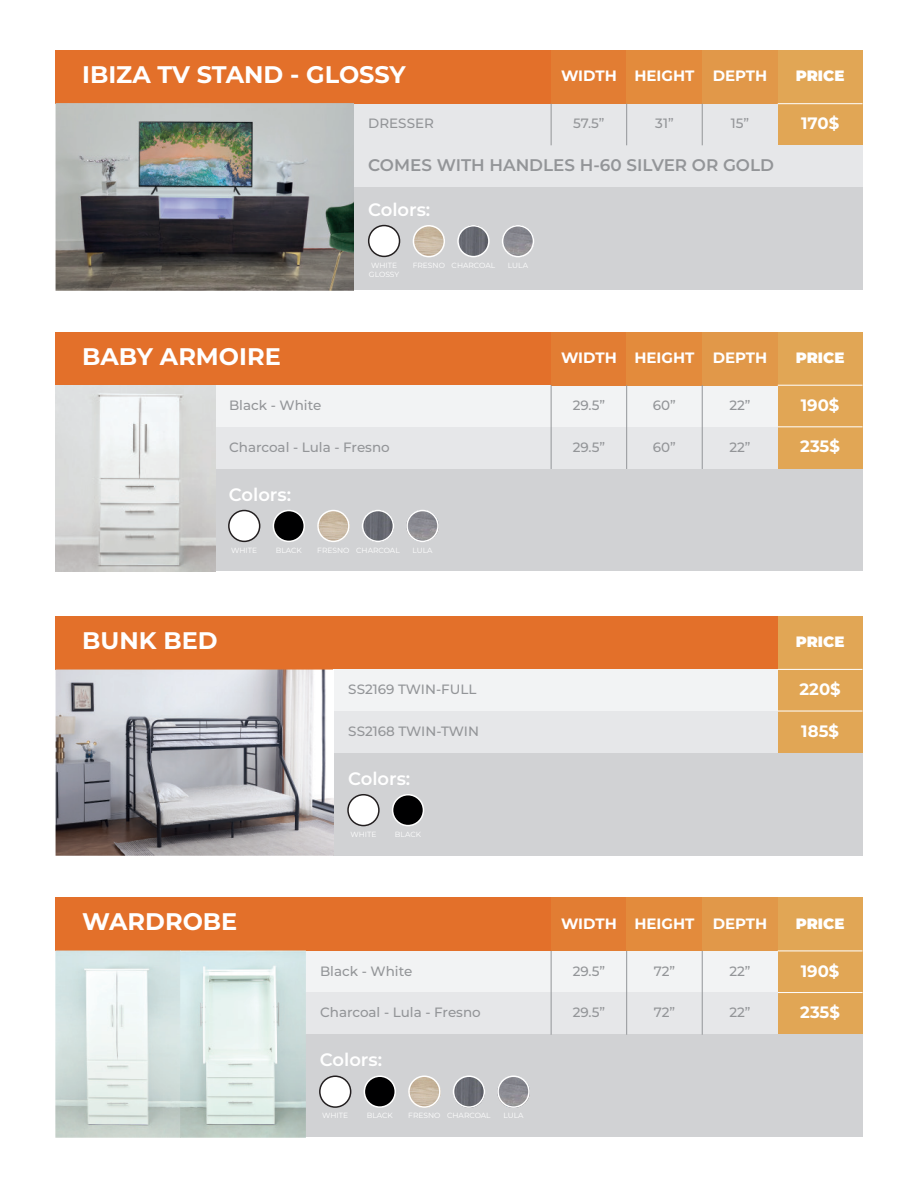
<style>
.page{position:relative;width:918px;height:1188px;background:#fff}
.page>*{position:absolute;margin:0;border:0;box-sizing:border-box;transform-origin:0 0}
.t1{font:700 24px "Montserrat";color:#fff}
.t2{font:600 18px "Montserrat";color:#fff}
.t3{font:600 16.8px "Montserrat";color:#939598}
.t4{font:700 16.5px "Montserrat";color:#fff}
.t5{font:700 15px "Montserrat";color:#fff}
.t6{font:900 15px "Montserrat";color:#fff}
.t7{font:500 13.5px "Montserrat";color:#939598}
.t8{font:7.5px/9px "Montserrat";color:#fff}
</style>
<div class="page">
<div style="left:353px;top:187px;width:509px;height:103px;background:#d1d2d4"></div>
<img style="left:413px;top:228px;width:32px;height:29px">
<div style="left:413px;top:225px;width:32px;height:32px;border:2px solid #fff;border-radius:50%"></div>
<img style="left:459px;top:228px;width:29px;height:29px">
<div style="left:457px;top:225px;width:33px;height:32px;border:2px solid #fff;border-radius:50%"></div>
<img style="left:502px;top:228px;width:32px;height:29px">
<div style="left:502px;top:225px;width:32px;height:32px;border:2px solid #fff;border-radius:50%"></div>
<div style="left:353px;top:145px;width:510px;height:42px;background:#e6e7e9"></div>
<div style="left:778px;top:51px;width:85px;height:94px;background:#e1a655"></div>
<div style="left:56px;top:51px;width:495px;height:53px;background:#e3702a"></div>
<div style="left:353px;top:104px;width:425px;height:41px;background:#e6e7e9"></div>
<div style="left:551px;top:51px;width:76px;height:53px;background:#e27d33"></div>
<div style="left:627px;top:51px;width:75px;height:53px;background:#e38b3c"></div>
<div style="left:702px;top:51px;width:76px;height:53px;background:#e19849"></div>
<hr style="left:778px;top:103px;width:85px;height:1px;background:#fff">
<hr style="left:551px;top:104px;width:1px;height:41px;background:#939598">
<hr style="left:626px;top:104px;width:1px;height:41px;background:#939598">
<hr style="left:702px;top:104px;width:1px;height:41px;background:#939598">
<img style="left:55px;top:104px;width:298px;height:186px">
<div style="left:214px;top:468px;width:649px;height:103px;background:#d1d2d4"></div>
<div style="left:778px;top:332px;width:85px;height:136px;background:#e1a655"></div>
<div style="left:56px;top:332px;width:495px;height:53px;background:#e3702a"></div>
<div style="left:214px;top:385px;width:564px;height:42px;background:#f2f3f4"></div>
<div style="left:551px;top:332px;width:76px;height:53px;background:#e27d33"></div>
<div style="left:627px;top:332px;width:75px;height:53px;background:#e38b3c"></div>
<div style="left:702px;top:332px;width:76px;height:53px;background:#e19849"></div>
<hr style="left:778px;top:385px;width:85px;height:1px;background:#fff">
<hr style="left:778px;top:427px;width:85px;height:1px;background:#fff">
<div style="left:214px;top:427px;width:564px;height:41px;background:#e6e7e9"></div>
<img style="left:363px;top:511px;width:28px;height:28px">
<div style="left:229px;top:511px;width:31px;height:30px;background:#fff;border-radius:50%"></div>
<div style="left:228px;top:510px;width:32px;height:32px;border:2px solid #231f20;border-radius:50%"></div>
<div style="left:273px;top:511px;width:31px;height:30px;background:#000001;border-radius:50%"></div>
<div style="left:273px;top:510px;width:32px;height:32px;border:2px solid #fff;border-radius:50%"></div>
<img style="left:319px;top:510px;width:28px;height:32px">
<div style="left:317px;top:510px;width:33px;height:32px;border:2px solid #fff;border-radius:50%"></div>
<div style="left:362px;top:510px;width:32px;height:32px;border:2px solid #fff;border-radius:50%"></div>
<img style="left:409px;top:510px;width:27px;height:31px">
<div style="left:406px;top:510px;width:33px;height:32px;border:2px solid #fff;border-radius:50%"></div>
<img style="left:55px;top:385px;width:160px;height:186px">
<div style="left:333px;top:753px;width:530px;height:103px;background:#d1d2d4"></div>
<div style="left:778px;top:616px;width:85px;height:137px;background:#e1a655"></div>
<div style="left:56px;top:616px;width:722px;height:53px;background:#e3702a"></div>
<div style="left:333px;top:669px;width:445px;height:42px;background:#f2f3f4"></div>
<hr style="left:778px;top:669px;width:85px;height:1px;background:#fff">
<hr style="left:778px;top:711px;width:85px;height:1px;background:#fff">
<div style="left:333px;top:711px;width:445px;height:42px;background:#e6e7e9"></div>
<div style="left:348px;top:795px;width:31px;height:31px;background:#fff;border-radius:50%"></div>
<div style="left:347px;top:794px;width:33px;height:32px;border:2px solid #231f20;border-radius:50%"></div>
<div style="left:393px;top:795px;width:30px;height:31px;background:#000001;border-radius:50%"></div>
<div style="left:392px;top:794px;width:32px;height:32px;border:2px solid #fff;border-radius:50%"></div>
<hr style="left:551px;top:385px;width:1px;height:84px;background:#939598">
<hr style="left:626px;top:385px;width:1px;height:84px;background:#939598">
<hr style="left:702px;top:385px;width:1px;height:84px;background:#939598">
<div style="left:305px;top:1034px;width:558px;height:103px;background:#d1d2d4"></div>
<div style="left:778px;top:898px;width:85px;height:136px;background:#e1a655"></div>
<div style="left:56px;top:898px;width:495px;height:53px;background:#e3702a"></div>
<div style="left:305px;top:951px;width:473px;height:42px;background:#f2f3f4"></div>
<div style="left:551px;top:898px;width:76px;height:53px;background:#e27d33"></div>
<div style="left:627px;top:898px;width:75px;height:53px;background:#e38b3c"></div>
<div style="left:702px;top:898px;width:76px;height:53px;background:#e19849"></div>
<hr style="left:778px;top:951px;width:85px;height:1px;background:#fff">
<hr style="left:778px;top:992px;width:85px;height:1px;background:#fff">
<div style="left:305px;top:993px;width:473px;height:41px;background:#e6e7e9"></div>
<img style="left:454px;top:1078px;width:30px;height:28px">
<div style="left:320px;top:1076px;width:31px;height:31px;background:#fff;border-radius:50%"></div>
<div style="left:319px;top:1075px;width:32px;height:33px;border:2px solid #231f20;border-radius:50%"></div>
<div style="left:364px;top:1076px;width:31px;height:31px;background:#000001;border-radius:50%"></div>
<div style="left:364px;top:1075px;width:32px;height:33px;border:2px solid #fff;border-radius:50%"></div>
<img style="left:409px;top:1078px;width:29px;height:29px">
<div style="left:408px;top:1075px;width:33px;height:33px;border:2px solid #fff;border-radius:50%"></div>
<div style="left:453px;top:1075px;width:32px;height:33px;border:2px solid #fff;border-radius:50%"></div>
<img style="left:498px;top:1078px;width:31px;height:29px">
<div style="left:497px;top:1075px;width:33px;height:33px;border:2px solid #fff;border-radius:50%"></div>
<hr style="left:551px;top:951px;width:1px;height:84px;background:#939598">
<hr style="left:626px;top:951px;width:1px;height:84px;background:#939598">
<hr style="left:702px;top:951px;width:1px;height:84px;background:#939598">
<img style="left:56px;top:669px;width:277px;height:187px">
<img style="left:56px;top:951px;width:249px;height:186px">
<div style="left:369px;top:226px;width:31px;height:30px;background:#fff;border-radius:50%"></div>
<div style="left:368px;top:225px;width:32px;height:32px;border:2px solid #231f20;border-radius:50%"></div>
<h1 class="t1" style="left:82px;top:57px;width:325px">IBIZA TV STAND - GLOSSY</h1>
<p class="t5" style="left:561px;top:65px;width:208px">WIDTH HEIGHT DEPTH</p>
<p class="t6" style="left:796px;top:65px;width:50px">PRICE</p>
<p class="t7" style="left:368px;top:114px;width:67px">DRESSER</p>
<p class="t7" style="left:573px;top:114px;width:33px">57.5”</p>
<p class="t7" style="left:655px;top:114px;width:20px">31”</p>
<p class="t7" style="left:731px;top:114px;width:20px">15”</p>
<p class="t4" style="left:801px;top:112px;width:40px">170$</p>
<p class="t3" style="left:368px;top:153px;width:408px">COMES WITH HANDLES H-60 SILVER OR GOLD</p>
<h2 class="t2" style="left:368px;top:197px;width:64px">Colors:</h2>
<p class="t8" style="left:369px;top:260px;width:32px">WHITE<br>GLOSSY</p>
<p class="t8" style="left:413px;top:260px;width:84px">FRESNO CHARCOAL</p>
<p class="t8" style="left:508px;top:260px;width:22px">LULA</p>
<h1 class="t1" style="left:82px;top:339px;width:200px">BABY ARMOIRE</h1>
<p class="t5" style="left:561px;top:347px;width:208px">WIDTH HEIGHT DEPTH</p>
<p class="t6" style="left:796px;top:346px;width:50px">PRICE</p>
<p class="t7" style="left:229px;top:396px;width:94px">Black - White</p>
<p class="t7" style="left:229px;top:437px;width:162px">Charcoal - Lula - Fresno</p>
<h2 class="t2" style="left:229px;top:482px;width:64px">Colors:</h2>
<p class="t7" style="left:573px;top:396px;width:34px">29.5”</p>
<p class="t7" style="left:653px;top:396px;width:24px">60”</p>
<p class="t7" style="left:729px;top:396px;width:23px">22”</p>
<p class="t4" style="left:801px;top:393px;width:40px">190$</p>
<p class="t4" style="left:800px;top:435px;width:41px">235$</p>
<p class="t7" style="left:573px;top:437px;width:34px">29.5”</p>
<p class="t7" style="left:653px;top:437px;width:24px">60”</p>
<p class="t7" style="left:729px;top:437px;width:23px">22”</p>
<p class="t8" style="left:231px;top:545px;width:27px">WHITE</p>
<p class="t8" style="left:276px;top:545px;width:28px">BLACK</p>
<p class="t8" style="left:317px;top:545px;width:84px">FRESNO CHARCOAL</p>
<p class="t8" style="left:413px;top:545px;width:22px">LULA</p>
<h1 class="t1" style="left:82px;top:623px;width:137px">BUNK BED</h1>
<p class="t6" style="left:796px;top:631px;width:50px">PRICE</p>
<p class="t7" style="left:348px;top:680px;width:130px">SS2169 TWIN-FULL</p>
<p class="t7" style="left:348px;top:722px;width:132px">SS2168 TWIN-TWIN</p>
<h2 class="t2" style="left:348px;top:766px;width:64px">Colors:</h2>
<p class="t4" style="left:800px;top:677px;width:43px">220$</p>
<p class="t4" style="left:801px;top:719px;width:39px">185$</p>
<p class="t8" style="left:350px;top:829px;width:27px">WHITE</p>
<p class="t8" style="left:395px;top:829px;width:28px">BLACK</p>
<h1 class="t1" style="left:82px;top:905px;width:157px">WARDROBE</h1>
<p class="t5" style="left:561px;top:913px;width:208px">WIDTH HEIGHT DEPTH</p>
<p class="t6" style="left:796px;top:912px;width:50px">PRICE</p>
<p class="t7" style="left:320px;top:961px;width:94px">Black - White</p>
<p class="t7" style="left:320px;top:1003px;width:162px">Charcoal - Lula - Fresno</p>
<h2 class="t2" style="left:320px;top:1047px;width:64px">Colors:</h2>
<p class="t7" style="left:573px;top:961px;width:34px">29.5”</p>
<p class="t7" style="left:654px;top:961px;width:23px">72”</p>
<p class="t7" style="left:729px;top:961px;width:23px">22”</p>
<p class="t4" style="left:801px;top:959px;width:40px">190$</p>
<p class="t4" style="left:800px;top:1000px;width:41px">235$</p>
<p class="t7" style="left:573px;top:1003px;width:34px">29.5”</p>
<p class="t7" style="left:654px;top:1003px;width:23px">72”</p>
<p class="t7" style="left:729px;top:1003px;width:23px">22”</p>
<p class="t8" style="left:322px;top:1111px;width:27px">WHITE</p>
<p class="t8" style="left:367px;top:1111px;width:28px">BLACK</p>
<p class="t8" style="left:408px;top:1111px;width:84px">FRESNO CHARCOAL</p>
<p class="t8" style="left:503px;top:1111px;width:22px">LULA</p>
</div>
